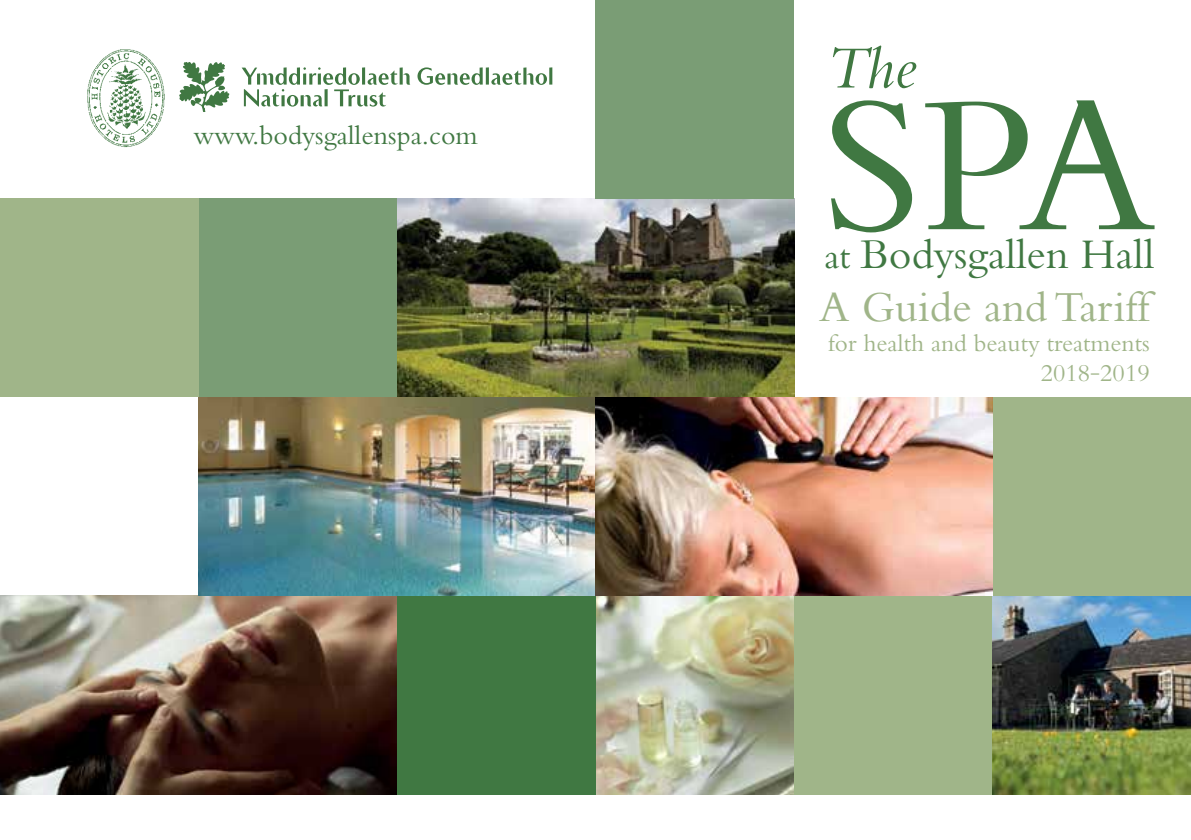
<style>
.page{position:relative;width:1191px;height:840px;background:#fff}
.page>*{position:absolute;margin:0;border:0;box-sizing:border-box;transform-origin:0 0}
.t1{font:202px "Bembo";color:#407842}
.t2{font:italic 62.2px "Bembo";color:#407842}
.t3{font:44.6px "Bembo";color:#a0b589}
.t4{font:44px "Bembo";color:#407842}
.t5{font:28px "Bembo";color:#407842}
.t6{font:25.2px/30.2px "Bembo";color:#a0b589;text-align:right}
.s1{font-size:37.6px}
</style>
<div class="page">
<img style="left:0;top:595px;width:397px;height:199px">
<img style="left:397px;top:198px;width:397px;height:199px">
<img style="left:198px;top:397px;width:794px;height:198px">
<img style="left:595px;top:595px;width:199px;height:199px">
<div style="left:595px;top:0;width:199px;height:198px;background:#7a9d75"></div>
<div style="left:198px;top:198px;width:199px;height:199px;background:#7a9d75"></div>
<div style="left:0;top:198px;width:198px;height:199px;background:#a0b589"></div>
<div style="left:794px;top:595px;width:198px;height:199px;background:#a0b589"></div>
<div style="left:397px;top:595px;width:198px;height:199px;background:#407842"></div>
<img style="left:992px;top:595px;width:199px;height:199px">
<div style="left:992px;top:397px;width:199px;height:198px;background:#a0b589"></div>
<svg style="left:179px;top:62px;width:50px;height:50px"></svg>
<svg style="left:242px;top:67px;width:168px;height:39px"></svg>
<svg style="left:417px;top:67px;width:135px;height:18px"></svg>
<img style="left:87px;top:49px;width:78px;height:99px">
<p class="t5" style="left:193px;top:119px;width:286px">www.bodysgallenspa.com</p>
<h2 class="t2" style="left:825px;top:31px;width:92px">The</h2>
<h1 class="t1" style="left:822px;top:48px;width:335px">SPA</h1>
<h3 class="t4" style="left:824px;top:228px;width:331px"><span class="s1">at</span> Bodysgallen Hall</h3>
<h3 class="t3" style="left:819px;top:280px;width:332px">A Guide and Tariff</h3>
<p class="t6" style="left:828px;top:327px;width:323px">for health and beauty treatments<br>2018-2019</p>
</div>
